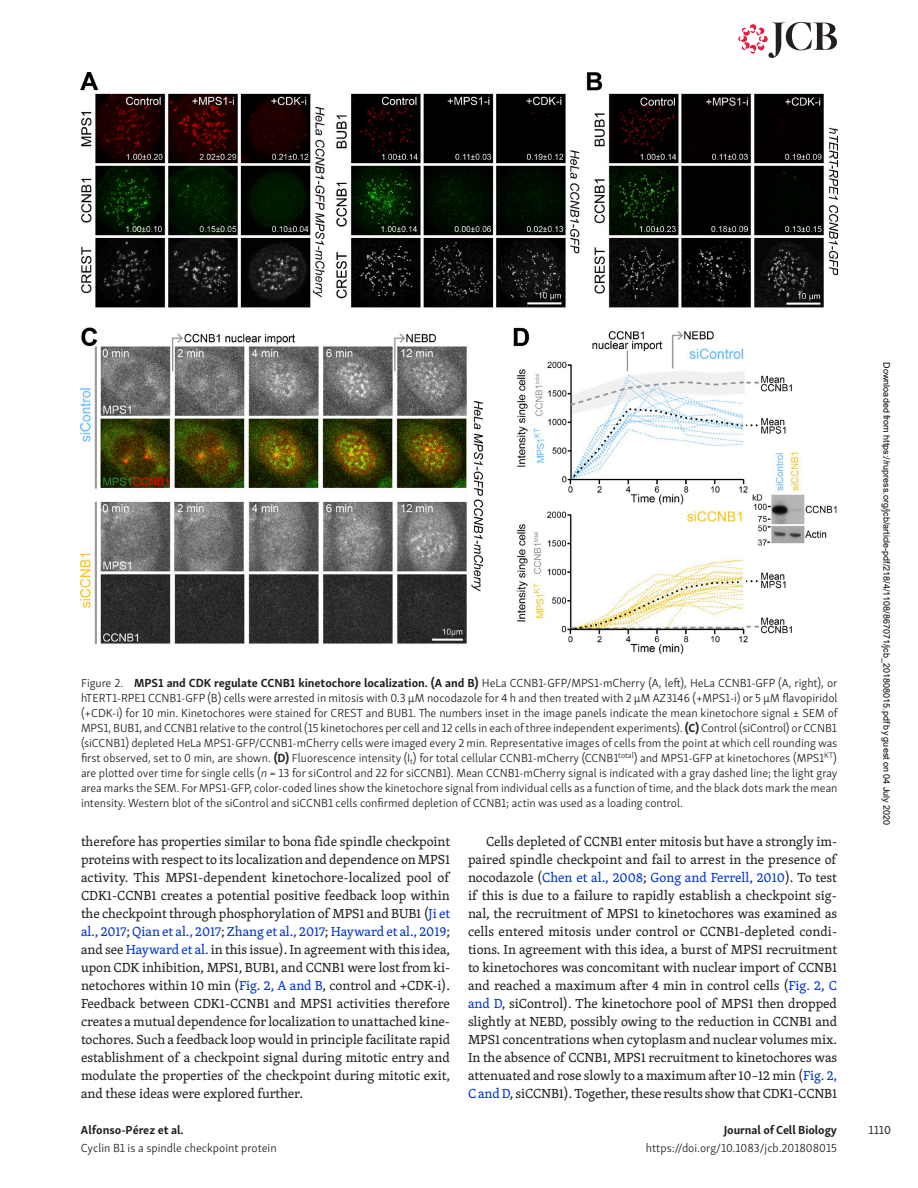
<style>
.page{position:relative;width:918px;height:1188px;background:#fff}
.page>*{position:absolute;margin:0;border:0;box-sizing:border-box;transform-origin:0 0}
.t1{font:13.5px/18px "Skolar PE";letter-spacing:-.01em;color:#231f20;text-align:justify}
.t2{font:300 12px/15px "Skolar Sans PE";color:#231f20;text-align:justify}
.t3{font:700 12px "Skolar Sans PE";letter-spacing:-.005em;color:#231f20}
.t4{font:12px "Skolar Sans PE";color:#231f20}
.t5{font:9px "Arial";color:#000}
.s1{font-weight:700}
.s2{font-style:italic}
.s3{color:#0034c9}
</style>
<div class="page">
<svg style="left:738px;top:22px;width:99px;height:36px"></svg>
<img style="left:81px;top:72px;width:756px;height:582px">
<p class="t2" style="left:81px;top:674px;width:758px">Figure 2. <span class="s1">MPS1 and CDK regulate CCNB1 kinetochore localization. (A and B)</span> HeLa CCNB1-GFP/MPS1-mCherry (A, left), HeLa CCNB1-GFP (A, right), or hTERT1-RPE1 CCNB1-GFP (B) cells were arrested in mitosis with 0.3 µM nocodazole for 4 h and then treated with 2 µM AZ3146 (+MPS1-i) or 5 µM flavopiridol (+CDK-i) for 10 min. Kinetochores were stained for CREST and BUB1. The numbers inset in the image panels indicate the mean kinetochore signal ± SEM of MPS1, BUB1, and CCNB1 relative to the control (15 kinetochores per cell and 12 cells in each of three independent experiments). <span class="s1">(C)</span> Control (siControl) or CCNB1 (siCCNB1) depleted HeLa MPS1-GFP/CCNB1-mCherry cells were imaged every 2 min. Representative images of cells from the point at which cell rounding was first observed, set to 0 min, are shown. <span class="s1">(D)</span> Fluorescence intensity (I<sub>t</sub>) for total cellular CCNB1-mCherry (CCNB1<sup>total</sup>) and MPS1-GFP at kinetochores (MPS1<sup>KT</sup>) are plotted over time for single cells (<span class="s2">n</span> = 13 for siControl and 22 for siCCNB1). Mean CCNB1-mCherry signal is indicated with a gray dashed line; the light gray area marks the SEM. For MPS1-GFP, color-coded lines show the kinetochore signal from individual cells as a function of time, and the black dots mark the mean intensity. Western blot of the siControl and siCCNB1 cells confirmed depletion of CCNB1; actin was used as a loading control.</p>
<p class="t1" style="left:81px;top:832px;width:371px">therefore has properties similar to bona fide spindle checkpoint proteins with respect to its localization and dependence on MPS1 activity. This MPS1-dependent kinetochore-localized pool of CDK1-CCNB1 creates a potential positive feedback loop within the checkpoint through phosphorylation of MPS1 and BUB1 (<span class="s3">Ji et al., 2017</span>; <span class="s3">Qian et al., 2017</span>; <span class="s3">Zhang et al., 2017</span>; <span class="s3">Hayward et al., 2019</span>; and see <span class="s3">Hayward et al.</span> in this issue). In agreement with this idea, upon CDK inhibition, MPS1, BUB1, and CCNB1 were lost from ki&shy;netochores within 10 min (<span class="s3">Fig. 2, A and B</span>, control and +CDK-i).<br>Feedback between CDK1-CCNB1 and MPS1 activities therefore creates a mutual dependence for localization to unattached kine&shy;tochores. Such a feedback loop would in principle facilitate rapid establishment of a checkpoint signal during mitotic entry and modulate the properties of the checkpoint during mitotic exit, and these ideas were explored further.</p>
<p class="t1" style="left:468px;top:832px;width:371px;text-indent:18px">Cells depleted of CCNB1 enter mitosis but have a strongly im&shy;paired spindle checkpoint and fail to arrest in the presence of nocodazole (<span class="s3">Chen et al., 2008</span>; <span class="s3">Gong and Ferrell, 2010</span>). To test if this is due to a failure to rapidly establish a checkpoint sig&shy;nal, the recruitment of MPS1 to kinetochores was examined as cells entered mitosis under control or CCNB1-depleted condi&shy;tions. In agreement with this idea, a burst of MPS1 recruitment to kinetochores was concomitant with nuclear import of CCNB1 and reached a maximum after 4 min in control cells (<span class="s3">Fig. 2, C and D</span>, siControl). The kinetochore pool of MPS1 then dropped slightly at NEBD, possibly owing to the reduction in CCNB1 and MPS1 concentrations when cytoplasm and nuclear volumes mix.<br>In the absence of CCNB1, MPS1 recruitment to kinetochores was attenuated and rose slowly to a maximum after 10–12 min (<span class="s3">Fig. 2, C and D</span>, siCCNB1). Together, these results show that CDK1-CCNB1</p>
<p class="t3" style="left:81px;top:1120px;width:104px">Alfonso-Pérez et al.</p>
<p class="t2" style="left:81px;top:1140px;width:197px">Cyclin B1 is a spindle checkpoint protein</p>
<p class="t3" style="left:724px;top:1120px;width:115px">Journal of Cell Biology</p>
<p class="t2" style="left:646px;top:1140px;width:193px">https://doi.org/10.1083/jcb.201808015</p>
<p class="t5" style="left:890px;top:362px;width:465px;rotate:90deg">Downloaded from https://rupress.org/jcb/article-pdf/218/4/1108/867071/jcb_201808015.pdf by guest on 04 July 2020</p>
<p class="t4" style="left:869px;top:1121px;width:24px">1110</p>
</div>
